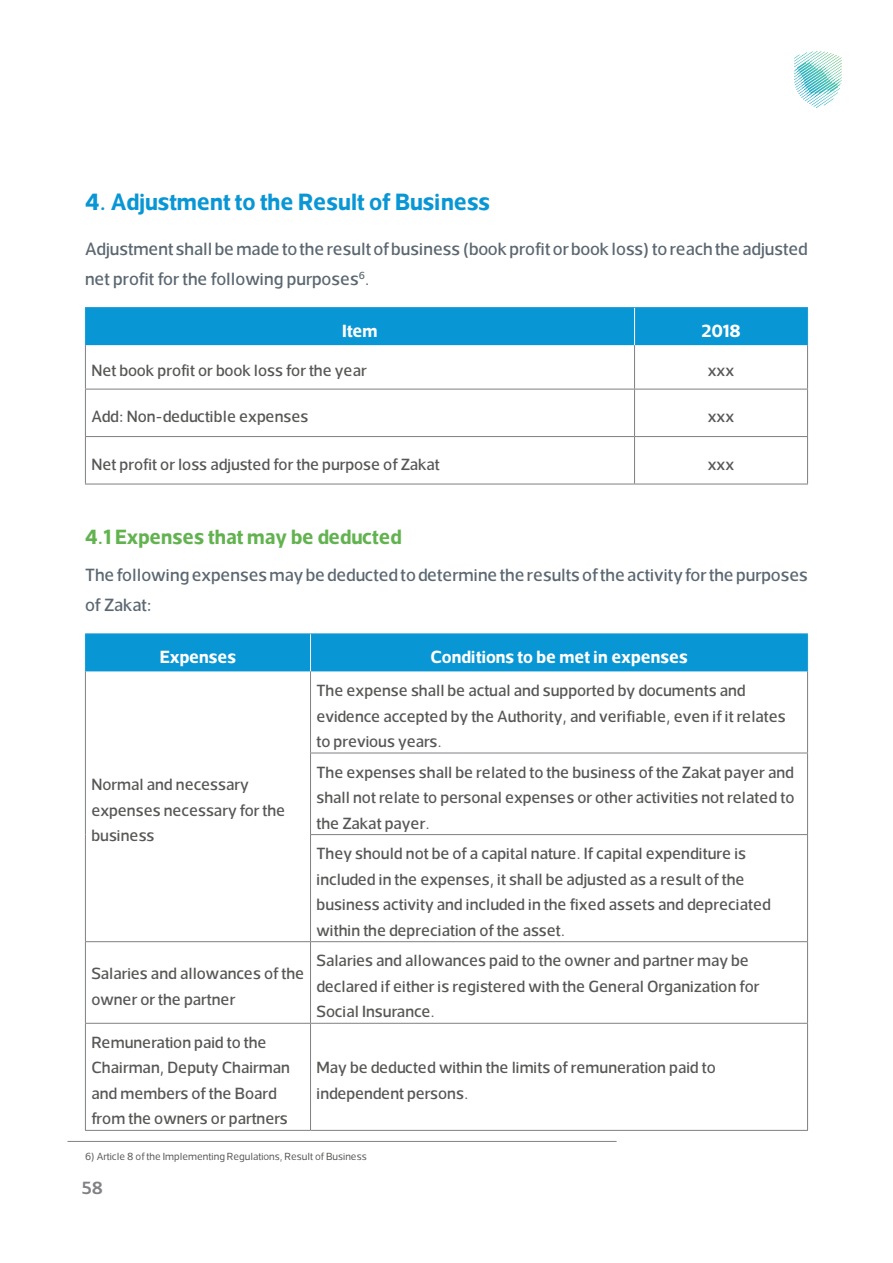
<style>
.page{position:relative;width:893px;height:1263px;background:#fff}
.page>*{position:absolute;margin:0;border:0;box-sizing:border-box;transform-origin:0 0}
.Body_text{font:700 24px "Somar";color:#0996d4}
.Body_text-2{font:700 21px "Somar";color:#62b34f}
.Body_text-3{font:500 18px "Somar";color:#5b6771}
.Body_text-4{font:700 18px "Somar";color:#fff}
.t1{font:600 18px "Somar";color:#808285}
.Body_text-5{font:500 16.5px/25.5px "Somar";color:#575756}
.Body_text-6{font:10.5px "Somar";color:#575756}
.Body_text-7{font:500 10.5px "Somar";color:#5b6771}
.s1{font-size:18px}
</style>
<div class="page">
<svg style="left:794px;top:51px;width:48px;height:57px"></svg>
<div style="left:86px;top:308px;width:721px;height:37px;background:#0996d4"></div>
<hr style="left:85px;top:307px;width:549px;height:1px;background:#1c9ad6">
<hr style="left:85px;top:308px;width:1px;height:37px;background:#1c9ad6">
<hr style="left:634px;top:307px;width:174px;height:1px;background:#1c9ad6">
<hr style="left:634px;top:308px;width:1px;height:37px;background:#fff">
<hr style="left:807px;top:308px;width:1px;height:37px;background:#1c9ad6">
<hr style="left:85px;top:345px;width:1px;height:44px;background:#7d8082">
<hr style="left:634px;top:345px;width:1px;height:44px;background:#7d8082">
<hr style="left:807px;top:345px;width:1px;height:44px;background:#7d8082">
<hr style="left:85px;top:389px;width:549px;height:1px;background:#7d8082">
<hr style="left:85px;top:389px;width:1px;height:47px;background:#7d8082">
<hr style="left:634px;top:389px;width:174px;height:1px;background:#7d8082">
<hr style="left:634px;top:389px;width:1px;height:47px;background:#7d8082">
<hr style="left:807px;top:389px;width:1px;height:47px;background:#7d8082">
<hr style="left:85px;top:436px;width:549px;height:1px;background:#7d8082">
<hr style="left:85px;top:437px;width:1px;height:47px;background:#7d8082">
<hr style="left:634px;top:436px;width:174px;height:1px;background:#7d8082">
<hr style="left:634px;top:437px;width:1px;height:47px;background:#7d8082">
<hr style="left:807px;top:437px;width:1px;height:47px;background:#7d8082">
<hr style="left:85px;top:484px;width:549px;height:1px;background:#7d8082">
<hr style="left:634px;top:484px;width:174px;height:1px;background:#7d8082">
<div style="left:86px;top:634px;width:721px;height:37px;background:#0996d4"></div>
<hr style="left:85px;top:633px;width:225px;height:1px;background:#1c9ad6">
<hr style="left:85px;top:634px;width:1px;height:37px;background:#1c9ad6">
<hr style="left:310px;top:633px;width:498px;height:1px;background:#1c9ad6">
<hr style="left:310px;top:634px;width:1px;height:37px;background:#fff">
<hr style="left:807px;top:634px;width:1px;height:37px;background:#1c9ad6">
<hr style="left:85px;top:671px;width:1px;height:82px;background:#7d8082">
<hr style="left:85px;top:753px;width:1px;height:81px;background:#7d8082">
<hr style="left:85px;top:834px;width:1px;height:107px;background:#7d8082">
<hr style="left:310px;top:671px;width:1px;height:82px;background:#7d8082">
<hr style="left:807px;top:671px;width:1px;height:82px;background:#7d8082">
<hr style="left:310px;top:753px;width:498px;height:1px;background:#7d8082">
<hr style="left:310px;top:753px;width:1px;height:81px;background:#7d8082">
<hr style="left:807px;top:753px;width:1px;height:81px;background:#7d8082">
<hr style="left:310px;top:834px;width:498px;height:1px;background:#7d8082">
<hr style="left:310px;top:835px;width:1px;height:106px;background:#7d8082">
<hr style="left:807px;top:835px;width:1px;height:106px;background:#7d8082">
<hr style="left:85px;top:941px;width:225px;height:1px;background:#7d8082">
<hr style="left:85px;top:942px;width:1px;height:81px;background:#7d8082">
<hr style="left:310px;top:941px;width:498px;height:1px;background:#7d8082">
<hr style="left:310px;top:942px;width:1px;height:81px;background:#7d8082">
<hr style="left:807px;top:942px;width:1px;height:81px;background:#7d8082">
<hr style="left:85px;top:1023px;width:225px;height:1px;background:#7d8082">
<hr style="left:85px;top:1024px;width:1px;height:106px;background:#7d8082">
<hr style="left:310px;top:1023px;width:498px;height:1px;background:#7d8082">
<hr style="left:310px;top:1024px;width:1px;height:106px;background:#7d8082">
<hr style="left:807px;top:1024px;width:1px;height:106px;background:#7d8082">
<hr style="left:85px;top:1130px;width:225px;height:1px;background:#7d8082">
<hr style="left:310px;top:1130px;width:498px;height:1px;background:#7d8082">
<hr style="left:68px;top:1141px;width:549px;height:1px;background:#808285">
<p class="Body_text" style="left:85px;top:180px;width:407px">4. Adjustment to the Result of Business</p>
<p class="Body_text-3" style="left:85px;top:234px;width:724px">Adjustmentshallbemadetotheresultofbusiness(bookprofitorbookloss)toreachtheadjusted</p>
<p class="Body_text-7" style="left:359px;top:267px;width:13px">6<span class="s1">.</span></p>
<p class="Body_text-3" style="left:85px;top:264px;width:275px">net profit for the following purposes</p>
<p class="Body_text-4" style="left:342px;top:314px;width:37px">Item</p>
<p class="Body_text-4" style="left:701px;top:314px;width:41px">2018</p>
<p class="Body_text-5" style="left:91px;top:358px;width:277px">Net book profit or book loss for the year</p>
<p class="Body_text-5" style="left:708px;top:358px;width:28px">xxx</p>
<p class="Body_text-5" style="left:91px;top:403px;width:219px">Add: Non-deductible expenses</p>
<p class="Body_text-5" style="left:708px;top:403px;width:28px">xxx</p>
<p class="Body_text-5" style="left:91px;top:451px;width:350px">Net profit or loss adjusted for the purpose of Zakat</p>
<p class="Body_text-5" style="left:708px;top:451px;width:28px">xxx</p>
<p class="Body_text-2" style="left:85px;top:517px;width:318px">4.1 Expenses that may be deducted</p>
<p class="Body_text-3" style="left:85px;top:560px;width:724px">Thefollowingexpensesmaybedeductedtodeterminetheresultsoftheactivityforthepurposes</p>
<p class="Body_text-3" style="left:85px;top:590px;width:68px">of Zakat:</p>
<p class="Body_text-4" style="left:160px;top:640px;width:78px">Expenses</p>
<p class="Body_text-5" style="left:91px;top:772px;width:195px">Normal and necessary expenses necessary for the business</p>
<p class="Body_text-5" style="left:91px;top:960px;width:214px">Salaries and allowances of the</p>
<p class="Body_text-5" style="left:91px;top:986px;width:145px">owner or the partner</p>
<p class="Body_text-5" style="left:91px;top:1029px;width:200px">Remuneration paid to the<br>Chairman, Deputy Chairman and members of the Board from the owners or partners</p>
<p class="Body_text-4" style="left:430px;top:640px;width:259px">Conditions to be met in expenses</p>
<p class="Body_text-5" style="left:316px;top:677px;width:471px">The expense shall be actual and supported by documents and evidence accepted by the Authority, and verifiable, even itif relates to previous years.</p>
<p class="Body_text-5" style="left:316px;top:759px;width:479px">The expenses shall be related to the business of the Zakat payer and</p>
<p class="Body_text-5" style="left:316px;top:784px;width:479px">shall not relate to personal expenses or other activities not related to</p>
<p class="Body_text-5" style="left:316px;top:810px;width:115px">the Zakat payer.</p>
<p class="Body_text-5" style="left:316px;top:840px;width:431px">They should not be of a capital nature If. capital expenditure is</p>
<p class="Body_text-5" style="left:316px;top:866px;width:456px">included in the expenses it, shall be adjusted as a result of the business activity and included in the fixed assets and depreciated within the depreciation of the asset.</p>
<p class="Body_text-5" style="left:316px;top:947px;width:444px">Salaries and allowances paid to the owner and partner may be declared if either is registered with the General Organization for<br>Social Insurance.</p>
<p class="Body_text-5" style="left:316px;top:1055px;width:401px">May be deducted within the limits of remuneration paid to independent persons.</p>
<p class="Body_text-6" style="left:85px;top:1148px;width:283px">6) Article 8 of the Implementing Regulations, Result of Business</p>
<p class="t1" style="left:82px;top:1172px;width:23px">58</p>
</div>
